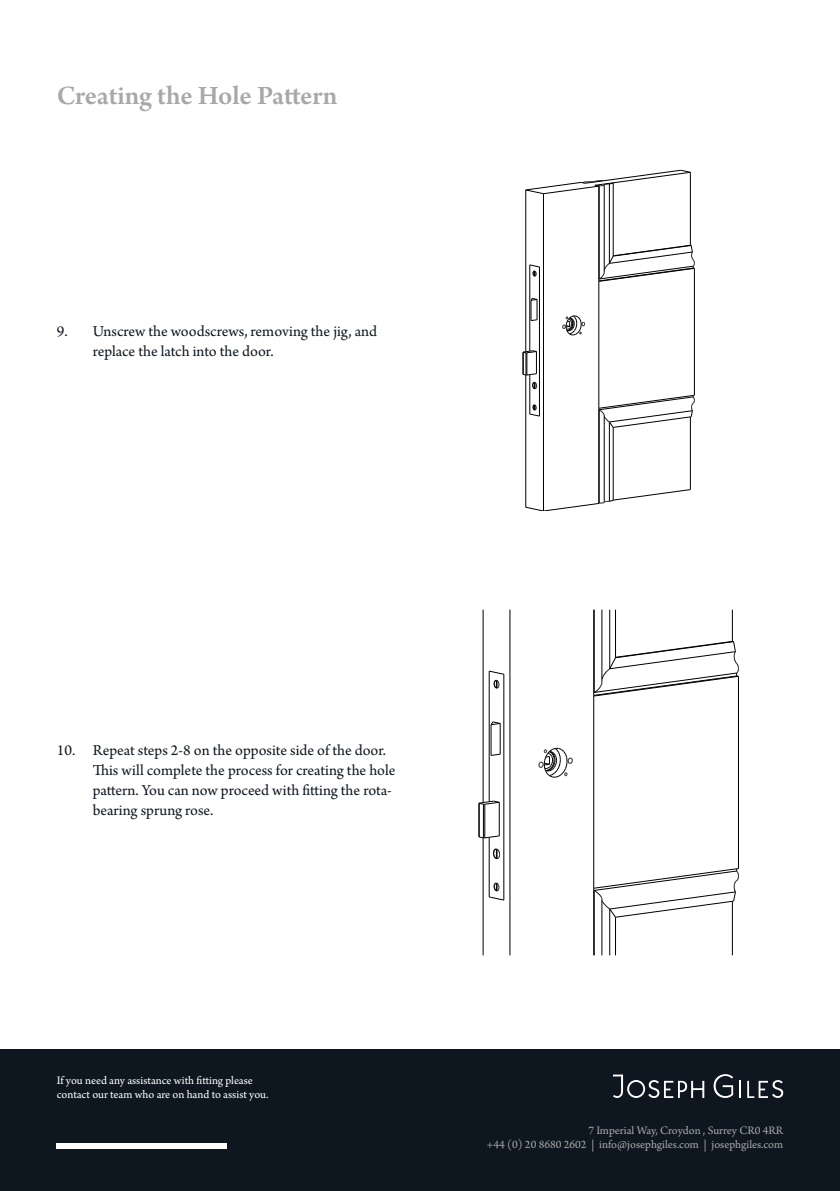
<style>
.page{position:relative;width:840px;height:1191px;background:#fff}
.page>*{position:absolute;margin:0;border:0;box-sizing:border-box;transform-origin:0 0}
.t1{font:600 28px "Arno Pro";letter-spacing:-.005em;color:#a8a8a8}
.t2{font:16px/20px "Arno Pro";color:#0e171f}
.t3{font:12px/14px "Arno Pro";color:#a8a8a8;text-align:right}
.t4{font:12px/14px "Arno Pro";letter-spacing:-.005em;color:#fff}
</style>
<div class="page">
<hr style="left:529px;top:265px;width:1px;height:86px;background:#000">
<hr style="left:529px;top:374px;width:1px;height:40px;background:#000">
<hr style="left:539px;top:267px;width:1px;height:149px;background:#000">
<hr style="left:598px;top:281px;width:1px;height:127px;background:#000">
<hr style="left:693px;top:268px;width:1px;height:127px;background:#000">
<hr style="left:525px;top:375px;width:1px;height:132px;background:#000">
<hr style="left:525px;top:190px;width:1px;height:162px;background:#000">
<hr style="left:543px;top:194px;width:1px;height:316px;background:#000">
<hr style="left:689px;top:172px;width:1px;height:73px;background:#000">
<hr style="left:689px;top:417px;width:1px;height:72px;background:#000">
<hr style="left:608px;top:422px;width:1px;height:79px;background:#000">
<hr style="left:608px;top:184px;width:1px;height:79px;background:#000">
<svg style="left:525px;top:170px;width:165px;height:24px"></svg>
<hr style="left:598px;top:408px;width:1px;height:95px;background:#000">
<hr style="left:598px;top:186px;width:1px;height:95px;background:#000">
<hr style="left:612px;top:427px;width:1px;height:73px;background:#000">
<hr style="left:612px;top:183px;width:1px;height:73px;background:#000">
<hr style="left:603px;top:185px;width:1px;height:85px;background:#000">
<svg style="left:598px;top:245px;width:96px;height:37px"></svg>
<svg style="left:525px;top:489px;width:165px;height:21px"></svg>
<svg style="left:562px;top:315px;width:23px;height:20px"></svg>
<svg style="left:522px;top:350px;width:15px;height:26px"></svg>
<hr style="left:603px;top:425px;width:1px;height:73px;background:#000">
<svg style="left:597px;top:395px;width:97px;height:33px"></svg>
<svg style="left:529px;top:265px;width:10px;height:12px"></svg>
<svg style="left:529px;top:404px;width:10px;height:12px"></svg>
<svg style="left:532px;top:382px;width:5px;height:7px"></svg>
<svg style="left:530px;top:298px;width:7px;height:23px"></svg>
<svg style="left:489px;top:671px;width:14px;height:3px"></svg>
<hr style="left:488px;top:671px;width:1px;height:130px;background:#000">
<hr style="left:488px;top:837px;width:1px;height:60px;background:#000">
<hr style="left:503px;top:674px;width:1px;height:226px;background:#000">
<hr style="left:593px;top:696px;width:1px;height:192px;background:#000">
<hr style="left:737px;top:676px;width:1px;height:192px;background:#000">
<hr style="left:482px;top:837px;width:1px;height:118px;background:#000">
<hr style="left:482px;top:609px;width:1px;height:193px;background:#000">
<hr style="left:509px;top:609px;width:1px;height:346px;background:#000">
<hr style="left:731px;top:609px;width:1px;height:32px;background:#000">
<hr style="left:731px;top:901px;width:1px;height:54px;background:#000">
<hr style="left:593px;top:890px;width:1px;height:65px;background:#000">
<hr style="left:614px;top:917px;width:1px;height:38px;background:#000">
<hr style="left:609px;top:909px;width:1px;height:46px;background:#000">
<hr style="left:609px;top:609px;width:1px;height:60px;background:#000">
<hr style="left:498px;top:802px;width:1px;height:34px;background:#000">
<hr style="left:499px;top:723px;width:1px;height:31px;background:#000">
<hr style="left:490px;top:724px;width:1px;height:31px;background:#000">
<hr style="left:484px;top:804px;width:1px;height:34px;background:#000">
<hr style="left:483px;top:804px;width:1px;height:34px;background:#000">
<hr style="left:593px;top:609px;width:1px;height:86px;background:#000">
<hr style="left:601px;top:900px;width:1px;height:55px;background:#000">
<svg style="left:593px;top:868px;width:145px;height:49px"></svg>
<hr style="left:614px;top:609px;width:1px;height:48px;background:#000">
<hr style="left:601px;top:609px;width:1px;height:70px;background:#000">
<svg style="left:593px;top:641px;width:145px;height:55px"></svg>
<hr style="left:478px;top:803px;width:1px;height:34px;background:#000">
<svg style="left:478px;top:835px;width:21px;height:3px"></svg>
<svg style="left:538px;top:748px;width:34px;height:29px"></svg>
<svg style="left:478px;top:801px;width:21px;height:4px"></svg>
<svg style="left:493px;top:680px;width:6px;height:9px"></svg>
<svg style="left:488px;top:882px;width:15px;height:18px"></svg>
<svg style="left:493px;top:848px;width:7px;height:11px"></svg>
<svg style="left:490px;top:721px;width:13px;height:4px"></svg>
<div style="left:0;top:1049px;width:839px;height:142px;background:#0e171f"></div>
<svg style="left:713px;top:1074px;width:19px;height:24px"></svg>
<svg style="left:739px;top:1080px;width:1px;height:18px"></svg>
<svg style="left:747px;top:1080px;width:35px;height:18px"></svg>
<svg style="left:613px;top:1074px;width:91px;height:24px"></svg>
<div style="left:57px;top:1142px;width:170px;height:6px;background:#fff"></div>
<p class="t1" style="left:57px;top:79px;width:282px">Creating the Hole Pattern</p>
<p class="t2" style="left:93px;top:322px;width:286px;text-indent:-36px">9. Unscrew the woodscrews, removing the jig, and replace the latch into the door.</p>
<p class="t2" style="left:93px;top:741px;width:304px;text-indent:-36px">10. Repeat steps 2-8 on the opposite side of the door.<br>This will complete the process for creating the hole pattern. You can now proceed with fitting the rota&shy;bearing sprung rose.</p>
<p class="t4" style="left:57px;top:1074px;width:213px">If you need any assistance with fitting please contact our team who are on hand to assist you.</p>
<p class="t3" style="left:486px;top:1124px;width:297px">7 Imperial Way, Croydon , Surrey CR0 4RR<br>+44 (0) 20 8680 2602 | info@josephgiles.com | josephgiles.com</p>
</div>
